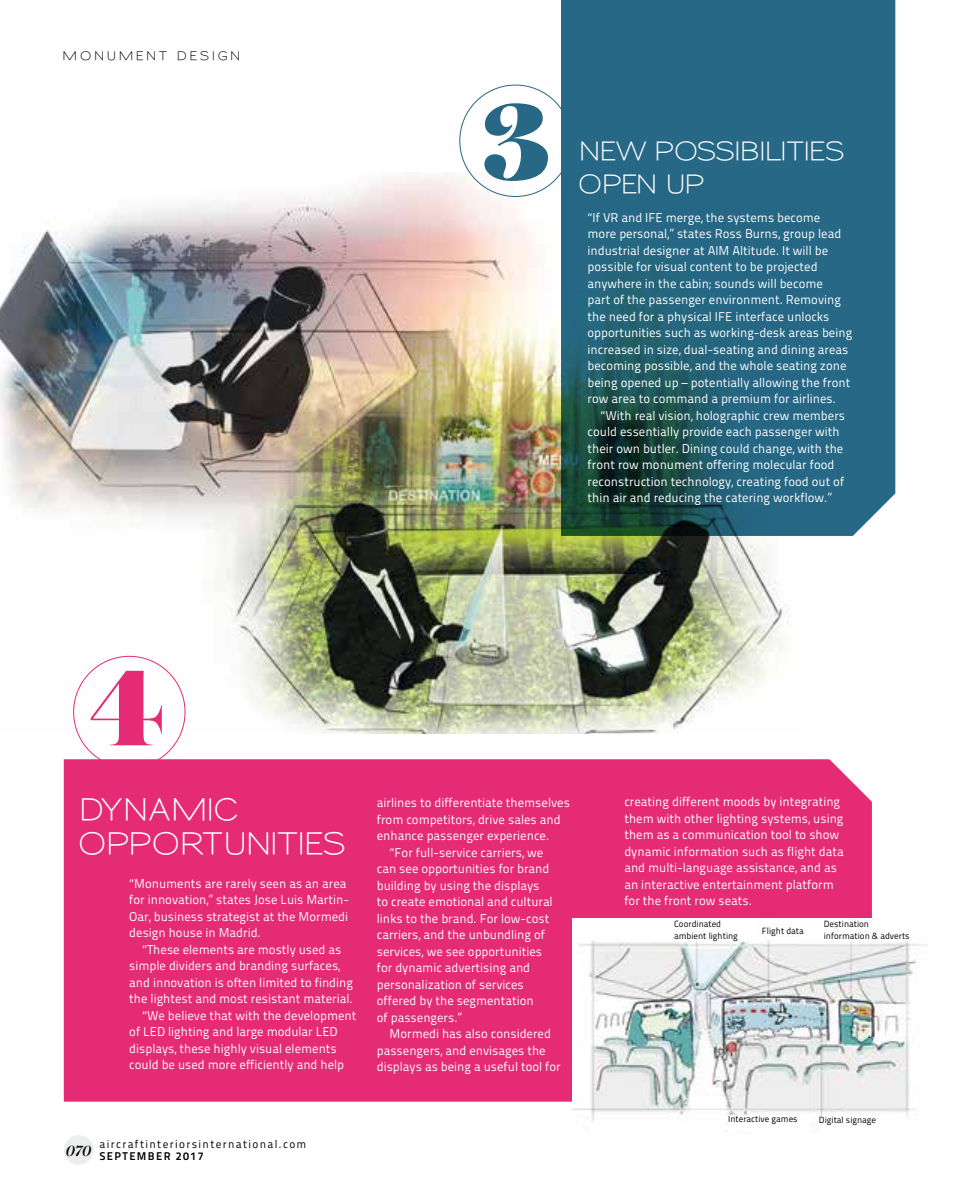
<style>
.page{position:relative;width:957px;height:1191px;background:#fff}
.page>*{position:absolute;margin:0;border:0;box-sizing:border-box;transform-origin:0 0}
.t1{font:900 113.55px "Austin";color:#266885;scale:1.1 1}
.t2{font:900 113.55px "Austin";color:#e52b76;scale:1.1 1}
.t3{font:600 30px/34.5px "Sansumi";letter-spacing:-.055em;color:#fff}
.t4{font:600 25.5px/33px "Sansumi";letter-spacing:-.07em;color:#fff}
.t5{font:italic 500 15.45px "Austin";color:#000}
.t6{font:12.75px/16.5px "Titillium Maps 29 L 400 wt";color:#fff}
.t7{font:600 12px "Sansumi";letter-spacing:.175em;color:#000}
.t8{font:11.25px "Titillium Maps 29 L 400 wt";letter-spacing:.12em;color:#000}
.t9{font:11.25px "Titillium Maps 29 L 800 wt";letter-spacing:.12em;color:#000}
.t10{font:9px/12px "Titillium Maps 29 L 400 wt";color:#000}
</style>
<div class="page">
<div style="left:64px;top:1135px;width:29px;height:29px;background:#eceded;border-radius:50%"></div>
<div style="left:64px;top:759px;width:808px;height:342px;background:#e52b76"></div>
<img style="left:0;top:172px;width:789px;height:561px">
<svg style="left:561px;top:0;width:334px;height:536px;fill:#266885"></svg>
<img style="left:572px;top:918px;width:356px;height:213px">
<div style="left:674px;top:920px;width:79px;height:21px;background:#fff"></div>
<div style="left:762px;top:927px;width:79px;height:13px;background:#fff"></div>
<div style="left:728px;top:1115px;width:81px;height:16px;background:#fff"></div>
<div style="left:819px;top:1116px;width:76px;height:17px;background:#fff"></div>
<div style="left:824px;top:920px;width:96px;height:21px;background:#fff"></div>
<p class="t7" style="left:62px;top:49px;width:180px">MONUMENT DESIGN</p>
<h1 class="t1" style="left:480px;top:58px;width:65px">3</h1>
<h3 class="t4" style="left:578px;top:137px;width:268px">NEW POSSIBILITIES<br>OPEN UP</h3>
<p class="t6" style="left:587px;top:208px;width:266px">“If VR and IFE merge, the systems become more personal,” states Ross Burns, group lead industrial designer at AIM Altitude. It will be possible for visual content to be projected anywhere in the cabin; sounds will become<br>part of the passenger environment. Removing the need for a physical IFE interface unlocks opportunities such as working-desk areas being increased in size, dual-seating and dining areas becoming possible, and the whole seating zone being opened up – potentially allowing the front row area to command a premium for airlines.</p>
<p class="t6" style="left:587px;top:406px;width:259px;text-indent:13px">“With real vision, holographic crew members could essentially provide each passenger with their own butler. Dining could change, with the front row monument offering molecular food reconstruction technology, creating food out of thin air and reducing the catering workflow.”</p>
<h1 class="t2" style="left:90px;top:624px;width:69px">4</h1>
<h2 class="t3" style="left:78px;top:793px;width:269px">DYNAMIC<br>OPPORTUNITIES</h2>
<p class="t6" style="left:377px;top:794px;width:195px">airlines to differentiate themselves</p>
<p class="t6" style="left:377px;top:810px;width:185px">from competitors, drive sales and</p>
<p class="t6" style="left:377px;top:827px;width:174px">enhance passenger experience.</p>
<p class="t6" style="left:389px;top:843px;width:155px">“For full-service carriers, we</p>
<p class="t6" style="left:377px;top:860px;width:174px">can see opportunities for brand</p>
<p class="t6" style="left:377px;top:876px;width:164px">building by using the displays</p>
<p class="t6" style="left:377px;top:893px;width:177px">to create emotional and cultural</p>
<p class="t6" style="left:377px;top:909px;width:174px">links to the brand. For low-cost</p>
<p class="t6" style="left:377px;top:926px;width:170px">carriers, and the unbundling of</p>
<p class="t6" style="left:377px;top:942px;width:167px">services, we see opportunities</p>
<p class="t6" style="left:377px;top:959px;width:155px">for dynamic advertising and</p>
<p class="t6" style="left:377px;top:975px;width:148px">personalization of services</p>
<p class="t6" style="left:377px;top:992px;width:158px">offered by the segmentation</p>
<p class="t6" style="left:377px;top:1008px;width:87px">of passengers.”</p>
<p class="t6" style="left:389px;top:1025px;width:163px">Mormedi has also considered</p>
<p class="t6" style="left:377px;top:1041px;width:170px">passengers, and envisages the</p>
<p class="t6" style="left:377px;top:1058px;width:185px">displays as being a useful tool for</p>
<p class="t6" style="left:129px;top:874px;width:221px">“Monuments are rarely seen as an area for innovation,” states Jose Luis Martin-Oar, business strategist at the Mormedi design house in Madrid.</p>
<p class="t6" style="left:142px;top:940px;width:201px">“These elements are mostly used as</p>
<p class="t6" style="left:129px;top:957px;width:213px">simple dividers and branding surfaces,</p>
<p class="t6" style="left:129px;top:973px;width:225px">and innovation is often limited to finding</p>
<p class="t6" style="left:129px;top:990px;width:225px">the lightest and most resistant material.</p>
<p class="t6" style="left:142px;top:1006px;width:216px">“We believe that with the development</p>
<p class="t6" style="left:129px;top:1023px;width:210px">of LED lighting and large modular LED</p>
<p class="t6" style="left:129px;top:1039px;width:209px">displays, these highly visual elements</p>
<p class="t6" style="left:129px;top:1056px;width:216px">could be used more efficiently and help</p>
<p class="t5" style="left:66px;top:1140px;width:27px">070</p>
<p class="t8" style="left:99px;top:1135px;width:208px">aircraftinteriorsinternational.com</p>
<p class="t9" style="left:99px;top:1147px;width:106px">SEPTEMBER 2017</p>
<p class="t6" style="left:624px;top:792px;width:221px">creating different moods by integrating them with other lighting systems, using them as a communication tool to show dynamic information such as flight data and multi-language assistance, and as an interactive entertainment platform for the front row seats.</p>
<p class="t10" style="left:674px;top:917px;width:65px">Coordinated ambient lighting</p>
<p class="t10" style="left:762px;top:924px;width:43px">Flight data</p>
<p class="t10" style="left:824px;top:917px;width:87px">Destination information &amp; adverts</p>
<p class="t10" style="left:728px;top:1112px;width:71px">Interactive games</p>
<p class="t10" style="left:819px;top:1113px;width:59px">Digital signage</p>
</div>
